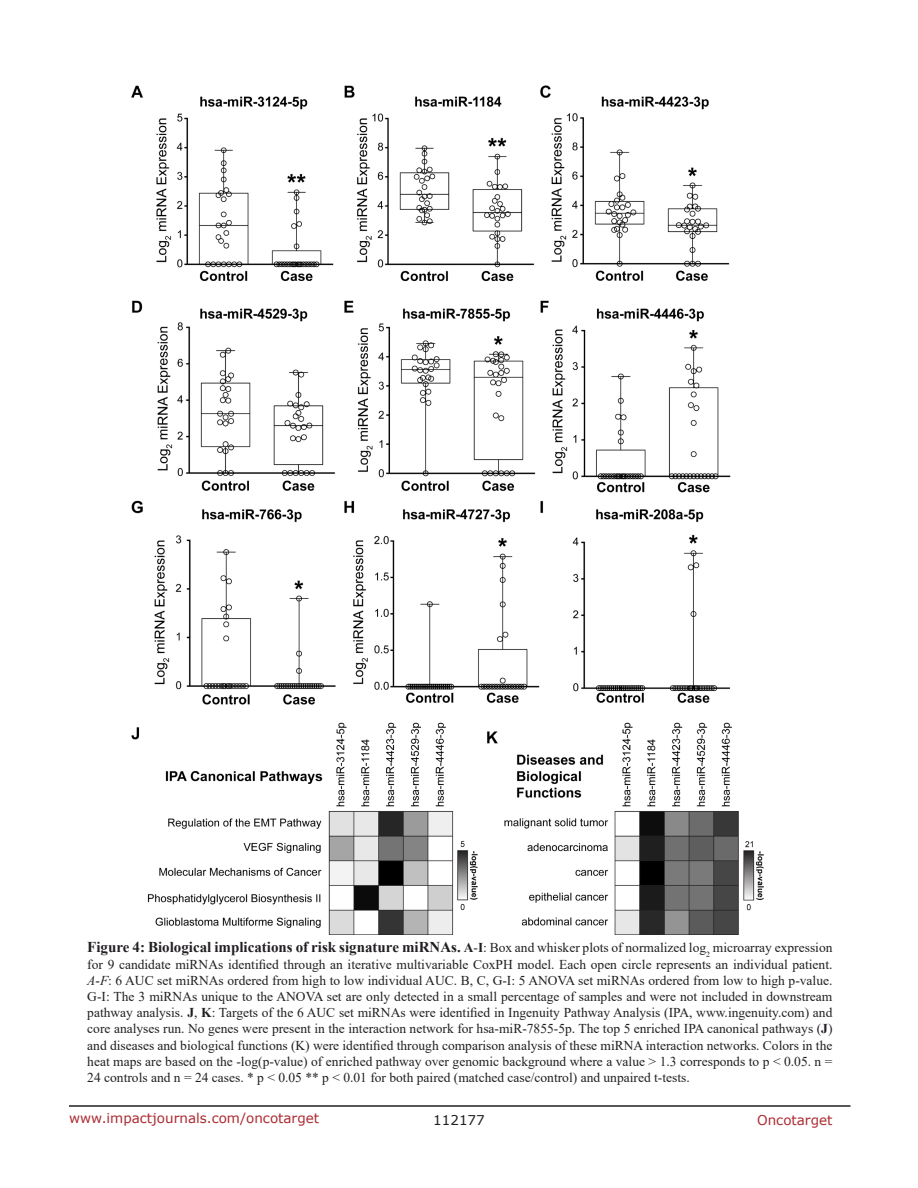
<style>
.page{position:relative;width:918px;height:1188px;background:#fff}
.page>*{position:absolute;margin:0;border:0;box-sizing:border-box;transform-origin:0 0}
.FigureText{font:13.5px/16.2px "Times New Roman";color:#221f22;text-align:justify}
.t1{font:13.5px "Verdana";color:#ac2b31}
.t2{font:13.5px "Verdana";color:#221f22}
.s1{font-weight:700;font-size:15px}
.s2{font-weight:700}
.s3{font-style:italic}
</style>
<div class="page">
<hr style="left:69px;top:1105px;width:781px;height:2px;background:#231f20">
<img style="left:131px;top:85px;width:633px;height:850px">
<p class="FigureText" style="left:87px;top:939px;width:747px"><span class="s1">Figure 4: Biological implications of risk signature miRNAs.</span> <span class="s2">A</span>-<span class="s2">I</span>: Box and whisker plots of normalized log<sub>2</sub> microarray expression for 9 candidate miRNAs identified through an iterative multivariable CoxPH model. Each open circle represents an individual patient.<br><span class="s3">A-F</span>: 6 AUC set miRNAs ordered from high to low individual AUC. B, C, G-I: 5 ANOVA set miRNAs ordered from low to high p-value.<br>G-I: The 3 miRNAs unique to the ANOVA set are only detected in a small percentage of samples and were not included in downstream pathway analysis. <span class="s2">J</span>, <span class="s2">K</span>: Targets of the 6 AUC set miRNAs were identified in Ingenuity Pathway Analysis (IPA, www.ingenuity.com) and core analyses run. No genes were present in the interaction network for hsa-miR-7855-5p. The top 5 enriched IPA canonical pathways (<span class="s2">J</span>) and diseases and biological functions (K) were identified through comparison analysis of these miRNA interaction networks. Colors in the heat maps are based on the -log(p-value) of enriched pathway over genomic background where a value &gt; 1.3 corresponds to p &lt; 0.05. n = 24 controls and n = 24 cases. * p &lt; 0.05 ** p &lt; 0.01 for both paired (matched case/control) and unpaired t-tests.</p>
<p class="t1" style="left:69px;top:1109px;width:252px">www.impactjournals.com/oncotarget</p>
<p class="t2" style="left:433px;top:1111px;width:53px">112177</p>
<p class="t1" style="left:757px;top:1111px;width:77px">Oncotarget</p>
</div>
